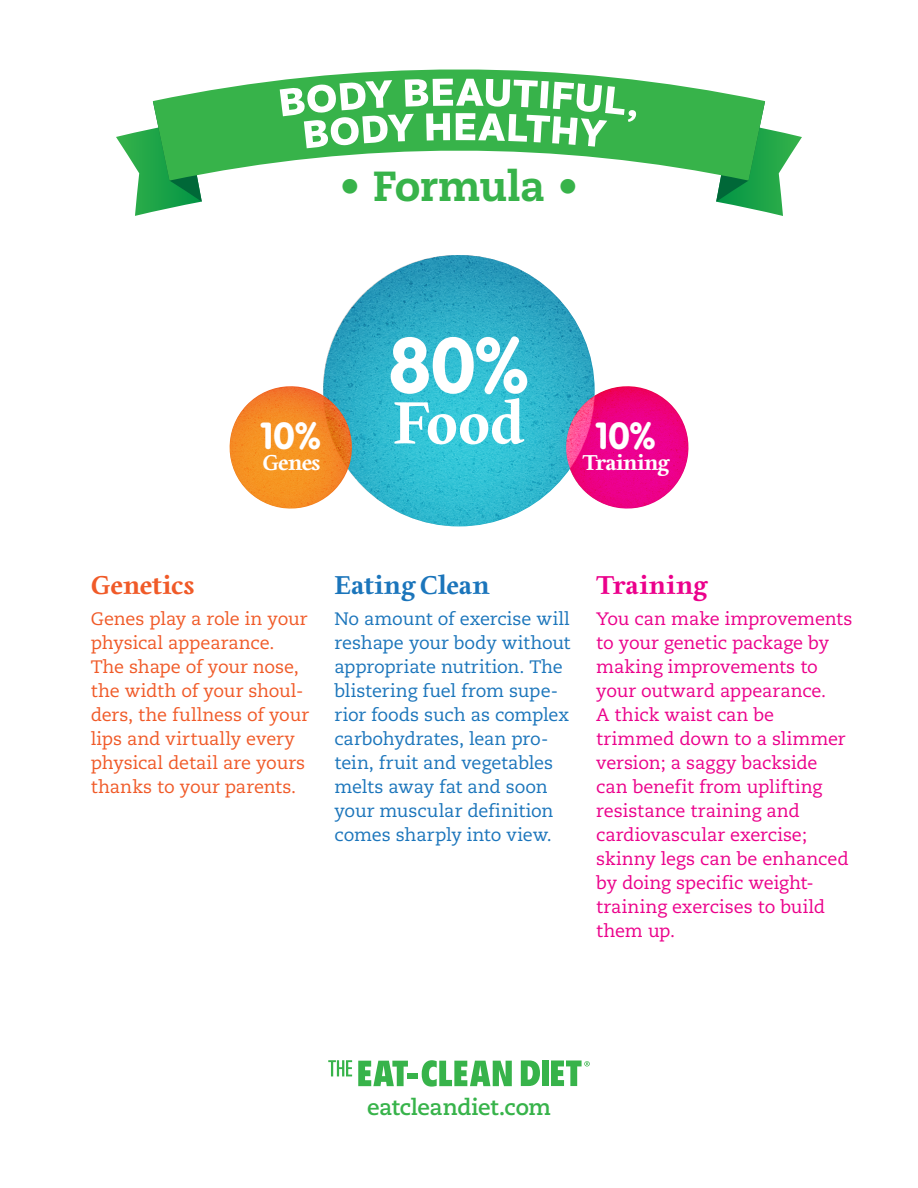
<style>
.page{position:relative;width:918px;height:1188px;background:#fff}
.page>*{position:absolute;margin:0;border:0;box-sizing:border-box;transform-origin:0 0}
.t1{font:700 77.4px "VAG Rounded";color:#fff}
.t2{font:700 62.4px "Edita";color:#fff}
.t3{font:800 42px "Caecilia";letter-spacing:-.015em;color:#37b34a}
.t4{font:700 37.2px "VAG Rounded";color:#fff}
.t5{font:700 27px "Edita";color:#1b75bb}
.t6{font:700 27px "Edita";color:#f05a28}
.t7{font:700 27px "Edita";letter-spacing:.015em;color:#eb008b}
.t8{font:700 22.5px "Edita";letter-spacing:-.025em;color:#fff}
.t9{font:700 22.35px "Caecilia";letter-spacing:-.015em;color:#37b34a}
.t10{font:18px/24px "Caecilia";letter-spacing:-.005em;color:#eb008b}
.t11{font:18px/24px "Caecilia";letter-spacing:-.005em;color:#1b75bb}
.t12{font:18px/24px "Caecilia";letter-spacing:-.005em;color:#f05a28}
</style>
<div class="page">
<div style="left:408px;top:1073px;width:10px;height:6px;background:#37b34a"></div>
<svg style="left:358px;top:1061px;width:50px;height:25px"></svg>
<svg style="left:422px;top:1060px;width:90px;height:27px"></svg>
<svg style="left:521px;top:1060px;width:19px;height:26px"></svg>
<div style="left:542px;top:1060px;width:7px;height:26px;background:#37b34a"></div>
<svg style="left:328px;top:1060px;width:24px;height:16px"></svg>
<svg style="left:551px;top:1060px;width:39px;height:26px"></svg>
<svg style="left:116px;top:101px;width:86px;height:115px"></svg>
<svg style="left:716px;top:101px;width:86px;height:115px"></svg>
<svg style="left:153px;top:69px;width:612px;height:112px;fill:#37b34a"></svg>
<svg style="left:280px;top:79px;width:356px;height:69px"></svg>
<svg style="left:593px;top:386px;width:95px;height:123px"></svg>
<img style="left:593px;top:387px;width:94px;height:120px">
<img style="left:230px;top:387px;width:94px;height:120px">
<img style="left:324px;top:256px;width:269px;height:269px">
<h3 class="t3" style="left:339px;top:160px;width:241px">• Formula •</h3>
<h1 class="t1" style="left:388px;top:320px;width:144px">80%</h1>
<h2 class="t2" style="left:260px;top:387px;width:267px"><sub>10%</sub> Food</h2>
<p class="t8" style="left:262px;top:450px;width:59px">Genes</p>
<h3 class="t4" style="left:595px;top:414px;width:63px">10%</h3>
<p class="t8" style="left:583px;top:450px;width:89px">Training</p>
<h3 class="t6" style="left:91px;top:569px;width:105px">Genetics</h3>
<p class="t12" style="left:91px;top:607px;width:220px">Genes play a role in your physical appearance.<br>The shape of your nose, the width of your shoul&shy;ders, the fullness of your lips and virtually every physical detail are yours thanks to your parents.</p>
<h3 class="t5" style="left:335px;top:569px;width:157px">Eating Clean</h3>
<p class="t11" style="left:335px;top:607px;width:238px">No amount of exercise will reshape your body without appropriate nutrition. The blistering fuel from supe&shy;rior foods such as complex carbohydrates, lean pro&shy;tein, fruit and vegetables melts away fat and soon your muscular definition comes sharply into view.</p>
<h3 class="t7" style="left:596px;top:569px;width:113px">Training</h3>
<p class="t10" style="left:596px;top:607px;width:258px">You can make improvements to your genetic package by making improvements to your outward appearance.<br>A thick waist can be trimmed down to a slimmer version; a saggy backside can benefit from uplifting resistance training and cardiovascular exercise; skinny legs can be enhanced by doing specific weight&shy;training exercises to build them up.</p>
<p class="t9" style="left:367px;top:1094px;width:186px">eatcleandiet.com</p>
</div>
